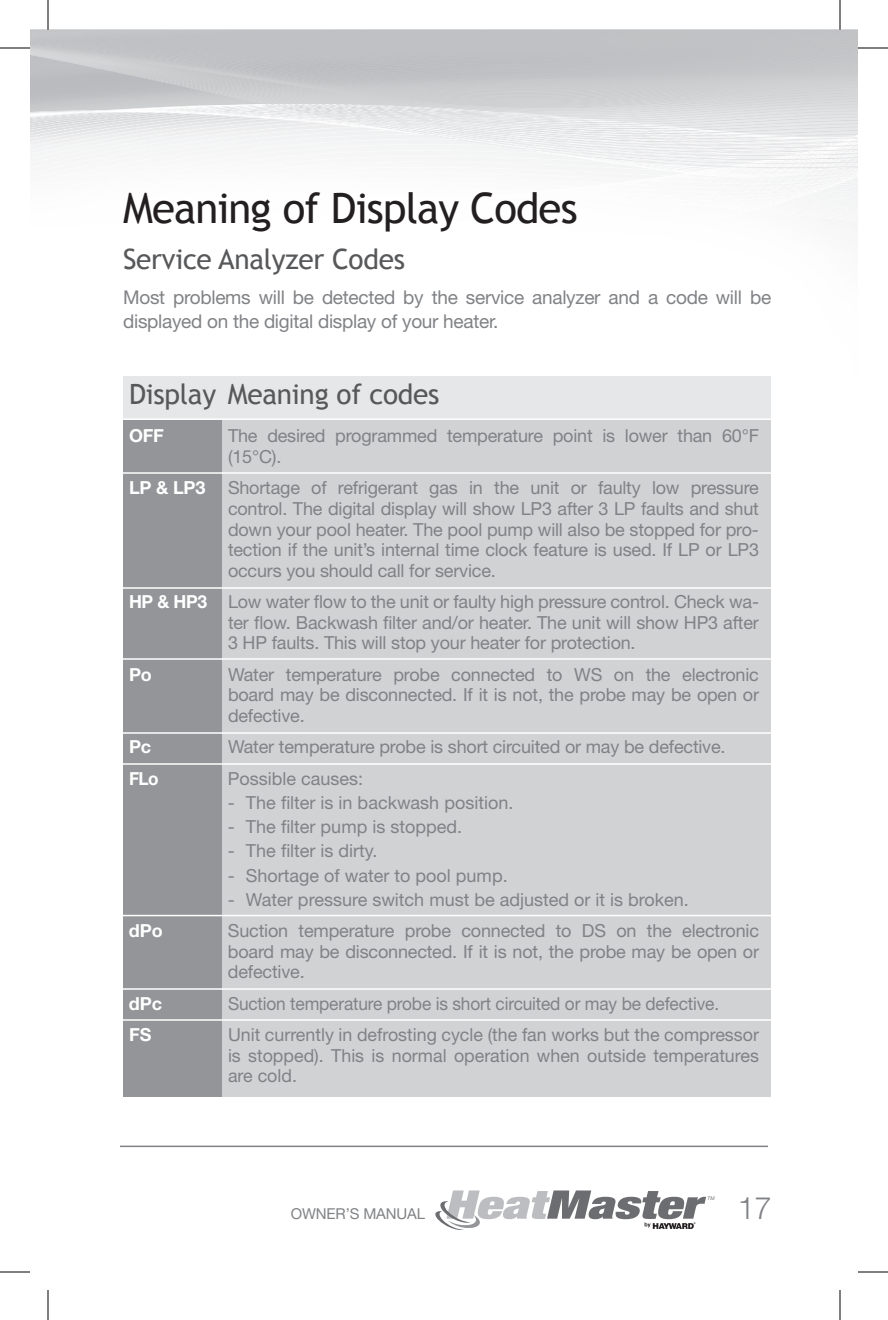
<style>
.page{position:relative;width:888px;height:1320px;background:#fff}
.page>*{position:absolute;margin:0;border:0;box-sizing:border-box;transform-origin:0 0}
.t1{font:42px "Trebuchet MS";letter-spacing:-.02em;color:#231f20}
.t2{font:300 31px "Helvetica Neue";color:#808285}
.t3{font:28px "Trebuchet MS";letter-spacing:-.01em;color:#57585a}
.t4{font:19px/24px "Helvetica Neue";letter-spacing:-.015em;color:#808285}
.t5{font:18px/20.6px "Helvetica Neue";letter-spacing:-.01em;color:#808285;text-align:justify}
.t6{font:18px "Helvetica Neue";letter-spacing:-.01em;color:#808285;scale:.96 1}
.t7{font:700 18px "Helvetica Neue";letter-spacing:-.01em;color:#fff}
.t8{font:700 18px "Helvetica Neue";letter-spacing:-.01em;color:#fff;scale:.95 1}
.t9{font:15px "Helvetica Neue";letter-spacing:-.01em;color:#808285}
.t10{font:italic 5px "Helvetica Neue";color:#6c6d70}
.s1{font-weight:700;color:#fff}
</style>
<div class="page">
<hr style="left:120px;top:1146px;width:648px;height:1px;background:#808285">
<div style="left:123px;top:400px;width:648px;height:696px;background:#d1d2d4"></div>
<div style="left:123px;top:400px;width:99px;height:696px;background:#939598"></div>
<div style="left:123px;top:376px;width:648px;height:42px;background:#e6e7e9"></div>
<hr style="left:113px;top:418px;width:667px;height:2px;background:#fff">
<hr style="left:113px;top:472px;width:667px;height:2px;background:#fff">
<hr style="left:113px;top:587px;width:667px;height:2px;background:#fff">
<hr style="left:112px;top:658px;width:667px;height:2px;background:#fff">
<hr style="left:113px;top:732px;width:667px;height:2px;background:#fff">
<hr style="left:113px;top:763px;width:667px;height:2px;background:#fff">
<hr style="left:113px;top:915px;width:667px;height:1px;background:#fff">
<hr style="left:113px;top:988px;width:667px;height:2px;background:#fff">
<hr style="left:113px;top:1019px;width:667px;height:2px;background:#fff">
<svg style="left:435px;top:1190px;width:271px;height:40px"></svg>
<hr style="left:0;top:48px;width:30px;height:1px;background:#000">
<hr style="left:858px;top:48px;width:30px;height:1px;background:#000">
<hr style="left:0;top:1272px;width:30px;height:1px;background:#000">
<hr style="left:858px;top:1272px;width:30px;height:1px;background:#000">
<hr style="left:48px;top:0;width:1px;height:30px;background:#000">
<hr style="left:48px;top:1290px;width:1px;height:30px;background:#000">
<hr style="left:840px;top:0;width:1px;height:30px;background:#000">
<hr style="left:840px;top:1290px;width:1px;height:30px;background:#000">
<h1 class="t1" style="left:123px;top:184px;width:456px">Meaning of Display Codes</h1>
<h3 class="t3" style="left:123px;top:243px;width:283px">Service Analyzer Codes</h3>
<p class="t4" style="left:123px;top:285px;width:650px">Most problems will be detected by the service analyzer and a code will be displayed on the digital display of your heater.</p>
<h3 class="t3" style="left:129px;top:377px;width:312px">Display Meaning of codes</h3>
<p class="t7" style="left:129px;top:425px;width:36px">OFF</p>
<p class="t5" style="left:228px;top:425px;width:533px">The desired programmed temperature point is lower than 60°F (15°C).</p>
<p class="t7" style="left:129px;top:477px;width:78px">LP &amp; LP3</p>
<p class="t5" style="left:228px;top:477px;width:533px">Shortage of refrigerant gas in the unit or faulty low pressure control. The digital display will show LP3 after 3 LP faults and shut down your pool heater. The pool pump will also be stopped for pro&shy;tection if the unit’s internal time clock feature is used. If LP or LP3 occurs you should call for service.</p>
<p class="t5" style="left:228px;top:591px;width:533px;text-indent:-99px"><span class="s1">HP &amp; HP3</span> Low water flow to the unit or faulty high pressure control. Check wa&shy;ter flow. Backwash filter and/or heater. The unit will show HP3 after 3 HP faults. This will stop your heater for protection.</p>
<p class="t7" style="left:129px;top:663px;width:24px">Po</p>
<p class="t5" style="left:228px;top:664px;width:533px">Water temperature probe connected to WS on the electronic board may be disconnected. If it is not, the probe may be open or defective.</p>
<p class="t7" style="left:129px;top:736px;width:24px">Pc</p>
<p class="t5" style="left:228px;top:736px;width:499px">Water temperature probe is short circuited or may be defective.</p>
<p class="t8" style="left:129px;top:767px;width:33px">FLo</p>
<p class="t5" style="left:228px;top:768px;width:137px">Possible causes:</p>
<p class="t5" style="left:228px;top:792px;width:287px">- The filter is in backwash position.</p>
<p class="t5" style="left:228px;top:816px;width:236px">- The filter pump is stopped.</p>
<p class="t5" style="left:228px;top:840px;width:151px">- The filter is dirty.</p>
<p class="t5" style="left:228px;top:865px;width:281px">- Shortage of water to pool pump.</p>
<p class="t5" style="left:228px;top:889px;width:462px">- Water pressure switch must be adjusted or it is broken.</p>
<p class="t7" style="left:129px;top:920px;width:36px">dPo</p>
<p class="t5" style="left:228px;top:920px;width:533px">Suction temperature probe connected to DS on the electronic board may be disconnected. If it is not, the probe may be open or defective.</p>
<p class="t7" style="left:129px;top:992px;width:35px">dPc</p>
<p class="t6" style="left:228px;top:993px;width:513px">Suction temperature probe is short circuited or may be defective.</p>
<p class="t7" style="left:129px;top:1024px;width:24px">FS</p>
<p class="t5" style="left:228px;top:1024px;width:533px">Unit currently in defrosting cycle (the fan works but the compressor is stopped). This is normal operation when outside temperatures are cold.</p>
<p class="t9" style="left:291px;top:1204px;width:136px">OWNER’S MANUAL</p>
<p class="t10" style="left:708px;top:1196px;width:9px">TM</p>
<h2 class="t2" style="left:738px;top:1189px;width:36px">17</h2>
</div>
